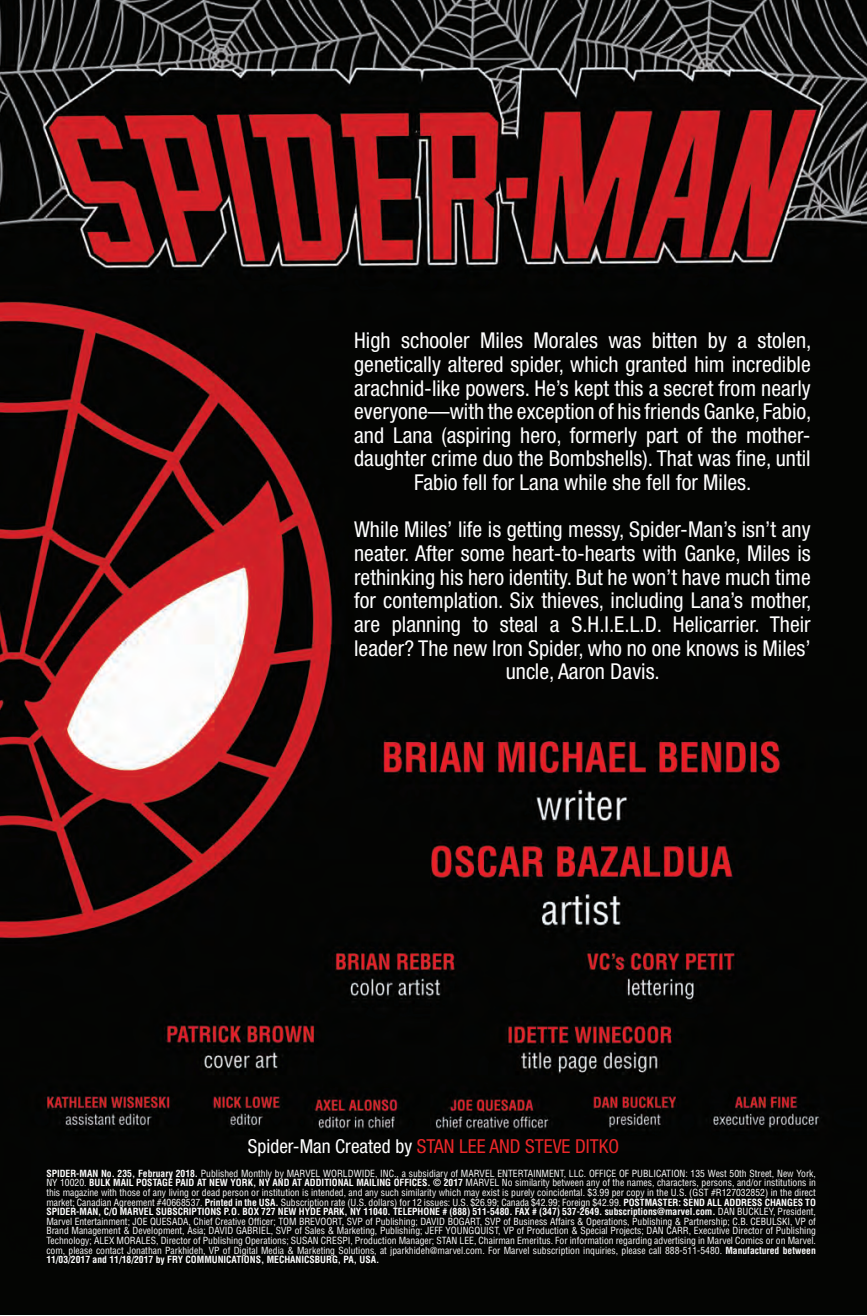
<style>
.page{position:relative;width:867px;height:1316px;background:#fff}
.page>*{position:absolute;margin:0;border:0;box-sizing:border-box;transform-origin:0 0}
.t1{font:condensed 21.88px/23.6px "Helvetica Neue";color:#fff;text-align:center}
.t2{font:condensed 19.25px "Helvetica Neue";color:#ec2729}
.t3{font:condensed 9.62px/9.6px "Helvetica";color:#fff;text-align:justify}
.s1{color:#fff}
.s2{font-weight:700}
</style>
<div class="page">
<img style="left:0;top:0;width:866px;height:1314px">
<p class="t1" style="left:354px;top:328px;width:458px">High schooler Miles Morales was bitten by a stolen, genetically altered spider, which granted him incredible arachnid-like powers. He’s kept this a secret from nearly everyone—with the exception of his friends Ganke, Fabio, and Lana (aspiring hero, formerly part of the mother&shy;daughter crime duo the Bombshells). That was fine, until Fabio fell for Lana while she fell for Miles.</p>
<p class="t1" style="left:354px;top:517px;width:458px">While Miles’ life is getting messy, Spider-Man’s isn’t any neater. After some heart-to-hearts with Ganke, Miles is rethinking his hero identity. But he won’t have much time for contemplation. Six thieves, including Lana’s mother, are planning to steal a S.H.I.E.L.D. Helicarrier. Their leader? The new Iron Spider, who no one knows is Miles’ uncle, Aaron Davis.</p>
<h2 class="t2" style="left:248px;top:1134px;width:372px"><span class="s1">Spider-Man Created by</span> STAN LEE AND STEVE DITKO</h2>
<p class="t3" style="left:46px;top:1167px;width:770px"><span class="s2">SPIDER-MAN No. 235, February 2018.</span> Published Monthly by MARVEL WORLDWIDE, INC., a subsidiary of MARVEL ENTERTAINMENT, LLC. OFFICE OF PUBLICATION: 135 West 50th Street, New York, NY 10020. <span class="s2">BULK MAIL POSTAGE PAID AT NEW YORK, NY AND AT ADDITIONAL MAILING OFFICES. © 2017</span> MARVEL No similarity between any of the names, characters, persons, and/or institutions in this magazine with those of any living or dead person or institution is intended, and any such similarity which may exist is purely coincidental. $3.99 per copy in the U.S. (GST #R127032852) in the direct market; Canadian Agreement #40668537. <span class="s2">Printed in the USA.</span> Subscription rate (U.S. dollars) for 12 issues: U.S. $26.99; Canada $42.99; Foreign $42.99. <span class="s2">POSTMASTER: SEND ALL ADDRESS CHANGES TO SPIDER-MAN, C/O MARVEL SUBSCRIPTIONS P.O. BOX 727 NEW HYDE PARK, NY 11040. TELEPHONE # (888) 511-5480. FAX # (347) 537-2649. subscriptions@marvel.com.</span> DAN BUCKLEY, President, Marvel Entertainment; JOE QUESADA, Chief Creative Officer; TOM BREVOORT, SVP of Publishing; DAVID BOGART, SVP of Business Affairs &amp; Operations, Publishing &amp; Partnership; C.B. CEBULSKI, VP of Brand Management &amp; Development, Asia; DAVID GABRIEL, SVP of Sales &amp; Marketing, Publishing; JEFF YOUNGQUIST, VP of Production &amp; Special Projects; DAN CARR, Executive Director of Publishing Technology; ALEX MORALES, Director of Publishing Operations; SUSAN CRESPI, Production Manager; STAN LEE, Chairman Emeritus. For information regarding advertising in Marvel Comics or on Marvel. com, please contact Jonathan Parkhideh, VP of Digital Media &amp; Marketing Solutions, at jparkhideh@marvel.com. For Marvel subscription inquiries, please call 888-511-5480. <span class="s2">Manufactured between 11/03/2017 and 11/18/2017 by FRY COMMUNICATIONS, MECHANICSBURG, PA, USA.</span></p>
</div>
